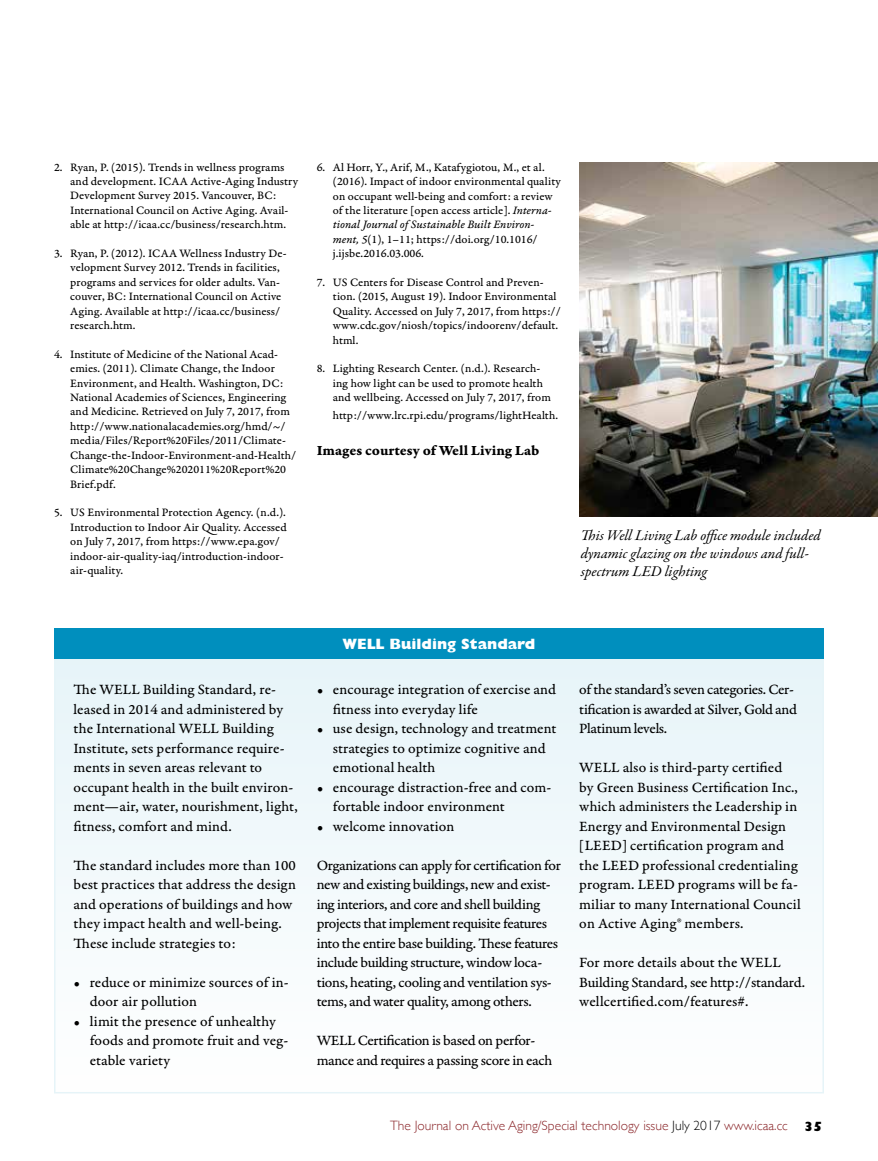
<style>
.page{position:relative;width:878px;height:1161px;background:#fff}
.page>*{position:absolute;margin:0;border:0;box-sizing:border-box;transform-origin:0 0}
.t1{font:15px/19.5px "Garamond Premr Pro Capt";color:#000}
.t2{font:15px/19.5px "Garamond Premr Pro Capt";letter-spacing:-.025em;color:#000}
.t3{font:italic 15px/18px "Garamond Premr Pro";color:#000}
.t4{font:15px/19.5px "Garamond Premr Pro Capt";letter-spacing:-.03em;color:#000}
.t5{font:15px "Garamond Premr Pro Bd Capt";color:#000}
.t6{font:800 15px "Gill Sans";color:#fff}
.t7{font:300 13.5px "Gill Sans";color:#8a2529}
.t8{font:12px/14.4px "Garamond Premr Pro Capt";letter-spacing:.005em;color:#000}
.t9{font:12px "Garamond Premr Pro It Capt";color:#000}
.s1{font-family:"Garamond Premr Pro It Capt"}
.s2{color:#000}
.s3{font-weight:800;color:#000}
</style>
<div class="page">
<div style="left:55px;top:644px;width:768px;height:449px;background:#f2f9fb"></div>
<div style="left:54px;top:628px;width:770px;height:30px;background:#008fbe"></div>
<img style="left:579px;top:162px;width:299px;height:354px">
<p class="t8" style="left:70px;top:160px;width:229px;text-indent:-16px">2. Ryan, P. (2015). Trends in wellness programs and development. ICAA Active-Aging Industry Development Survey 2015. Vancouver, BC:<br>International Council on Active Aging. Avail&shy;able at http://icaa.cc/business/research.htm.</p>
<p class="t8" style="left:70px;top:247px;width:218px;text-indent:-16px">3. Ryan, P. (2012). ICAA Wellness Industry De&shy;velopment Survey 2012. Trends in facilities, programs and services for older adults. Van&shy;couver, BC: International Council on Active Aging. Available at http://icaa.cc/business/ research.htm.</p>
<p class="t8" style="left:70px;top:347px;width:227px;text-indent:-16px">4. Institute of Medicine of the National Acad&shy;emies. (2011). Climate Change, the Indoor Environment, and Health. Washington, DC:<br>National Academies of Sciences, Engineering and Medicine. Retrieved on July 7, 2017, from http://www.nationalacademies.org/hmd/~/ media/Files/Report%20Files/2011/Climate-Change-the-Indoor-Environment-and-Health/ Climate%20Change%202011%20Report%20<br>Brief.pdf.</p>
<p class="t8" style="left:70px;top:506px;width:218px;text-indent:-16px">5. US Environmental Protection Agency. (n.d.).<br>Introduction to Indoor Air Quality. Accessed on July 7, 2017, from https://www.epa.gov/ indoor-air-quality-iaq/introduction-indoor&shy;air-quality.</p>
<p class="t8" style="left:333px;top:160px;width:229px;text-indent:-16px">6. Al Horr, Y., Arif, M., Katafygiotou, M., et al. (2016). Impact of indoor environmental quality on occupant well-being and comfort: a review of the literature [open access article]. <span class="s1">Interna-</span></p>
<p class="t9" style="left:333px;top:217px;width:203px">tional Journal of Sustainable Built Environ-</p>
<p class="t8" style="left:333px;top:232px;width:206px"><span class="s1">ment, 5</span>(1), 1–11; https://doi.org/10.1016/ j.ijsbe.2016.03.006.</p>
<p class="t8" style="left:333px;top:275px;width:229px;text-indent:-16px">7. US Centers for Disease Control and Preven&shy;tion. (2015, August 19). Indoor Environmental Quality. Accessed on July 7, 2017, from https:// www.cdc.gov/niosh/topics/indoorenv/default. html.</p>
<p class="t8" style="left:333px;top:362px;width:219px;text-indent:-16px">8. Lighting Research Center. (n.d.). Research&shy;ing how light can be used to promote health and wellbeing. Accessed on July 7, 2017, from</p>
<p class="t8" style="left:333px;top:409px;width:227px">http://www.lrc.rpi.edu/programs/lightHealth.</p>
<p class="t5" style="left:316px;top:442px;width:224px">Images courtesy of Well Living Lab</p>
<p class="t3" style="left:580px;top:527px;width:241px">This Well Living Lab office module included dynamic glazing on the windows and full&shy;spectrum LED lighting</p>
<p class="t1" style="left:74px;top:680px;width:226px">The WELL Building Standard, re&shy;leased in 2014 and administered by the International WELL Building Institute, sets performance require&shy;ments in seven areas relevant to occupant health in the built environ&shy;ment—air, water, nourishment, light, fitness, comfort and mind.</p>
<p class="t1" style="left:74px;top:856px;width:224px">The standard includes more than 100 best practices that address the design and operations of buildings and how they impact health and well-being.<br>These include strategies to:</p>
<p class="t1" style="left:90px;top:973px;width:200px;text-indent:-16px">• reduce or minimize sources of in&shy;door air pollution</p>
<p class="t1" style="left:90px;top:1012px;width:200px;text-indent:-16px">• limit the presence of unhealthy foods and promote fruit and veg&shy;etable variety</p>
<p class="t6" style="left:342px;top:635px;width:194px">WELL Building Standard</p>
<p class="t1" style="left:333px;top:680px;width:225px;text-indent:-16px">• encourage integration of exercise and fitness into everyday life</p>
<p class="t1" style="left:333px;top:719px;width:225px;text-indent:-16px">• use design, technology and treatment strategies to optimize cognitive and emotional health</p>
<p class="t1" style="left:333px;top:778px;width:220px;text-indent:-16px">• encourage distraction-free and com&shy;fortable indoor environment</p>
<p class="t1" style="left:316px;top:817px;width:139px">• welcome innovation</p>
<p class="t2" style="left:316px;top:856px;width:246px">Organizations can apply for certification for new and existing buildings, new and exist&shy;ing interiors, and core and shell building projects that implement requisite features into the entire base building. These features include building structure, window loca&shy;tions, heating, cooling and ventilation sys&shy;tems, and water quality, among others.</p>
<p class="t2" style="left:316px;top:1031px;width:237px">WELL Certification is based on perfor&shy;mance and requires a passing score in each</p>
<p class="t4" style="left:579px;top:680px;width:219px">of the standard’s seven categories. Cer&shy;tification is awarded at Silver, Gold and<br>Platinum levels.</p>
<p class="t1" style="left:579px;top:758px;width:223px">WELL also is third-party certified<br>by Green Business Certification Inc., which administers the Leadership in Energy and Environmental Design [LEED] certification program and the LEED professional credentialing program. LEED programs will be fa&shy;miliar to many International Council on Active Aging® members.</p>
<p class="t1" style="left:579px;top:953px;width:227px">For more details about the WELL<br>Building Standard, see http://standard. wellcertified.com/features#.</p>
<p class="t7" style="left:390px;top:1115px;width:434px">The Journal on Active Aging/Special technology issue <span class="s2">July 2017</span> www.icaa.cc <span class="s3">35</span></p>
</div>
